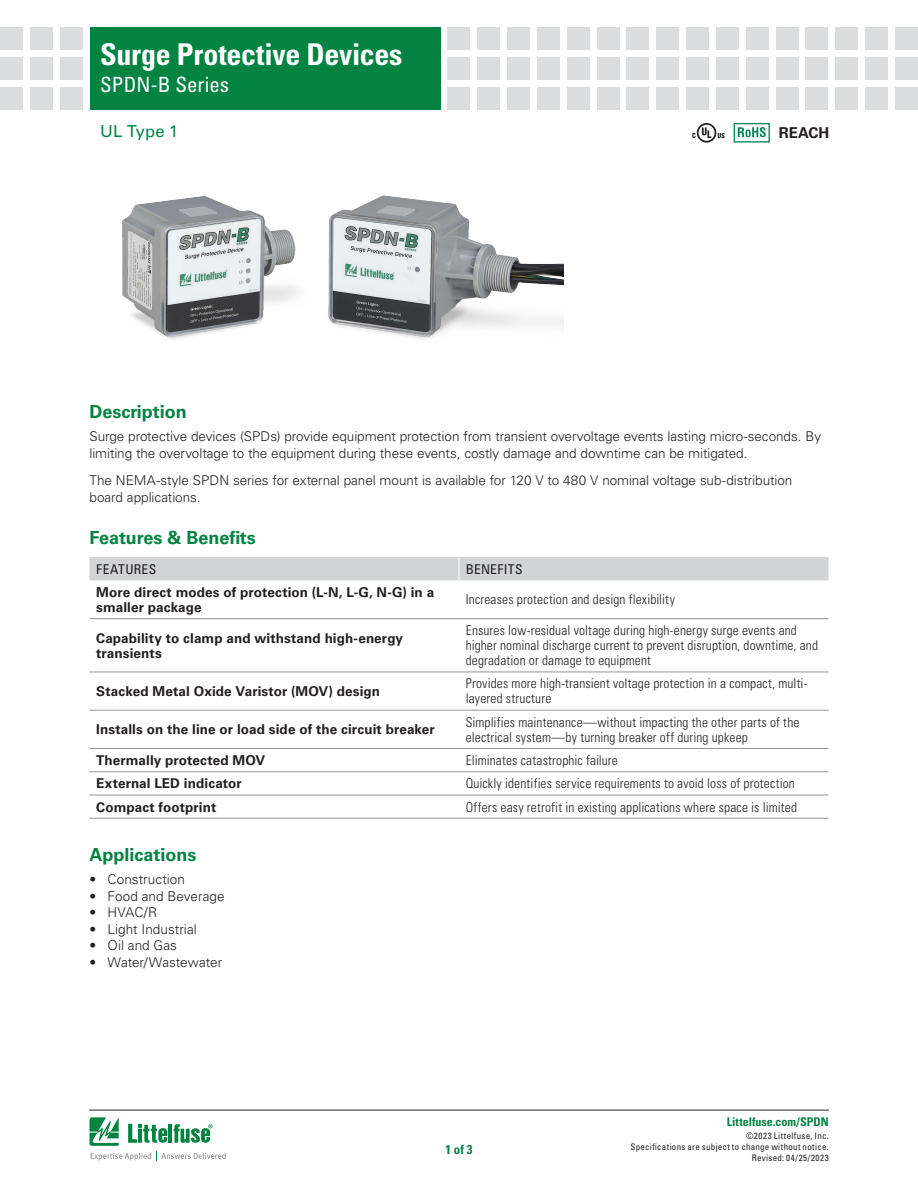
<style>
.page{position:relative;width:918px;height:1188px;background:#fff}
.page>*{position:absolute;margin:0;border:0;box-sizing:border-box;transform-origin:0 0}
.t1{font:700 condensed 30px "Univers LT Std";letter-spacing:-.01em;color:#fff}
.t2{font:condensed 21px "Univers LT Std";color:#fff}
.FACTS_HEAD{font:700 18px "Univers LT Std";color:#028342}
.PRODUCT_SUBHEAD{font:16.5px "Univers LT Std";color:#028342}
.Subhead_1{font:700 15px "Univers LT Std";color:#231f20}
.Benefit_column_text{font:300 condensed 13.5px/15px "Univers LT Std";letter-spacing:.01em;color:#231f20}
.Body_1{font:300 13.5px/16.5px "Univers LT Std";letter-spacing:-.005em;color:#231f20}
.Feature_column_text{font:700 13.5px/15px "Univers LT Std";letter-spacing:.01em;color:#231f20}
.F___B_header_text{font:condensed 13.5px "Univers LT Std";letter-spacing:.025em;color:#231f20}
.t3{font:700 condensed 12.75px "Univers LT Std";color:#028342}
.t4{font:700 condensed 12px "Univers LT Std";letter-spacing:.005em;color:#028342}
.t5{font:condensed 9px/10.8px "Univers LT Std";letter-spacing:.03em;color:#231f20;text-align:right}
</style>
<div class="page">
<hr style="left:89px;top:1110px;width:740px;height:1px;background:#231f20">
<div style="left:90px;top:27px;width:351px;height:82px;background:#028342"></div>
<div style="left:60px;top:27px;width:23px;height:23px;background:#dcddde"></div>
<div style="left:60px;top:57px;width:23px;height:23px;background:#dcddde"></div>
<div style="left:60px;top:87px;width:23px;height:22px;background:#dcddde"></div>
<div style="left:30px;top:27px;width:23px;height:23px;background:#dcddde"></div>
<div style="left:30px;top:57px;width:23px;height:23px;background:#dcddde"></div>
<div style="left:30px;top:87px;width:23px;height:22px;background:#dcddde"></div>
<div style="left:0;top:27px;width:23px;height:23px;background:#dcddde"></div>
<div style="left:0;top:57px;width:23px;height:23px;background:#dcddde"></div>
<div style="left:0;top:87px;width:23px;height:22px;background:#dcddde"></div>
<div style="left:448px;top:27px;width:22px;height:23px;background:#dcddde"></div>
<div style="left:448px;top:57px;width:22px;height:23px;background:#dcddde"></div>
<div style="left:448px;top:87px;width:22px;height:22px;background:#dcddde"></div>
<div style="left:477px;top:27px;width:23px;height:23px;background:#dcddde"></div>
<div style="left:477px;top:57px;width:23px;height:23px;background:#dcddde"></div>
<div style="left:477px;top:87px;width:23px;height:22px;background:#dcddde"></div>
<div style="left:507px;top:27px;width:23px;height:23px;background:#dcddde"></div>
<div style="left:507px;top:57px;width:23px;height:23px;background:#dcddde"></div>
<div style="left:507px;top:87px;width:23px;height:22px;background:#dcddde"></div>
<div style="left:537px;top:27px;width:23px;height:23px;background:#dcddde"></div>
<div style="left:537px;top:57px;width:23px;height:23px;background:#dcddde"></div>
<div style="left:537px;top:87px;width:23px;height:22px;background:#dcddde"></div>
<div style="left:567px;top:27px;width:23px;height:23px;background:#dcddde"></div>
<div style="left:567px;top:57px;width:23px;height:23px;background:#dcddde"></div>
<div style="left:567px;top:87px;width:23px;height:22px;background:#dcddde"></div>
<div style="left:597px;top:27px;width:23px;height:23px;background:#dcddde"></div>
<div style="left:597px;top:57px;width:23px;height:23px;background:#dcddde"></div>
<div style="left:597px;top:87px;width:23px;height:22px;background:#dcddde"></div>
<div style="left:627px;top:27px;width:22px;height:23px;background:#dcddde"></div>
<div style="left:627px;top:57px;width:22px;height:23px;background:#dcddde"></div>
<div style="left:627px;top:87px;width:22px;height:22px;background:#dcddde"></div>
<div style="left:656px;top:27px;width:23px;height:23px;background:#dcddde"></div>
<div style="left:656px;top:57px;width:23px;height:23px;background:#dcddde"></div>
<div style="left:656px;top:87px;width:23px;height:22px;background:#dcddde"></div>
<div style="left:686px;top:27px;width:23px;height:23px;background:#dcddde"></div>
<div style="left:686px;top:57px;width:23px;height:23px;background:#dcddde"></div>
<div style="left:686px;top:87px;width:23px;height:22px;background:#dcddde"></div>
<div style="left:716px;top:27px;width:23px;height:23px;background:#dcddde"></div>
<div style="left:716px;top:57px;width:23px;height:23px;background:#dcddde"></div>
<div style="left:716px;top:87px;width:23px;height:22px;background:#dcddde"></div>
<div style="left:746px;top:27px;width:23px;height:23px;background:#dcddde"></div>
<div style="left:746px;top:57px;width:23px;height:23px;background:#dcddde"></div>
<div style="left:746px;top:87px;width:23px;height:22px;background:#dcddde"></div>
<div style="left:805px;top:27px;width:23px;height:23px;background:#dcddde"></div>
<div style="left:805px;top:57px;width:23px;height:23px;background:#dcddde"></div>
<div style="left:805px;top:87px;width:23px;height:22px;background:#dcddde"></div>
<div style="left:776px;top:27px;width:22px;height:23px;background:#dcddde"></div>
<div style="left:776px;top:57px;width:22px;height:23px;background:#dcddde"></div>
<div style="left:776px;top:87px;width:22px;height:22px;background:#dcddde"></div>
<div style="left:835px;top:27px;width:23px;height:23px;background:#dcddde"></div>
<div style="left:835px;top:57px;width:23px;height:23px;background:#dcddde"></div>
<div style="left:835px;top:87px;width:23px;height:22px;background:#dcddde"></div>
<div style="left:865px;top:27px;width:23px;height:23px;background:#dcddde"></div>
<div style="left:865px;top:57px;width:23px;height:23px;background:#dcddde"></div>
<div style="left:865px;top:87px;width:23px;height:22px;background:#dcddde"></div>
<div style="left:895px;top:27px;width:23px;height:23px;background:#dcddde"></div>
<div style="left:895px;top:57px;width:23px;height:23px;background:#dcddde"></div>
<div style="left:895px;top:87px;width:23px;height:22px;background:#dcddde"></div>
<svg style="left:90px;top:1117px;width:136px;height:44px"></svg>
<div style="left:90px;top:557px;width:738px;height:23px;background:#d1d3d4"></div>
<hr style="left:90px;top:618px;width:369px;height:1px;background:#939598">
<hr style="left:459px;top:618px;width:369px;height:1px;background:#939598">
<hr style="left:90px;top:672px;width:369px;height:1px;background:#939598">
<hr style="left:459px;top:672px;width:369px;height:1px;background:#939598">
<hr style="left:90px;top:710px;width:369px;height:1px;background:#939598">
<hr style="left:459px;top:710px;width:369px;height:1px;background:#939598">
<hr style="left:90px;top:748px;width:369px;height:1px;background:#939598">
<hr style="left:459px;top:748px;width:369px;height:1px;background:#939598">
<hr style="left:90px;top:771px;width:369px;height:1px;background:#939598">
<hr style="left:459px;top:771px;width:369px;height:1px;background:#939598">
<hr style="left:90px;top:795px;width:369px;height:1px;background:#939598">
<hr style="left:459px;top:795px;width:369px;height:1px;background:#939598">
<hr style="left:90px;top:818px;width:369px;height:1px;background:#939598">
<hr style="left:459px;top:818px;width:369px;height:1px;background:#939598">
<img style="left:122px;top:195px;width:442px;height:145px">
<svg style="left:692px;top:123px;width:33px;height:20px"></svg>
<svg style="left:738px;top:127px;width:28px;height:10px"></svg>
<div style="left:734px;top:123px;width:36px;height:20px;border:1px solid #008752"></div>
<h1 class="t1" style="left:100px;top:36px;width:304px">Surge Protective Devices</h1>
<h2 class="t2" style="left:100px;top:71px;width:130px">SPDN-B Series</h2>
<p class="PRODUCT_SUBHEAD" style="left:100px;top:122px;width:80px">UL Type 1</p>
<p class="Subhead_1" style="left:779px;top:124px;width:52px">REACH</p>
<p class="FACTS_HEAD" style="left:90px;top:401px;width:99px">Description</p>
<p class="Body_1" style="left:90px;top:428px;width:733px">Surge protective devices (SPDs) provide equipment protection from transient overvoltage events lasting micro-seconds. By limiting the overvoltage to the equipment during these events, costly damage and downtime can be mitigated.</p>
<p class="Body_1" style="left:90px;top:472px;width:704px">The NEMA-style SPDN series for external panel mount is available for 120 V to 480 V nominal voltage sub-distribution board applications.</p>
<p class="FACTS_HEAD" style="left:90px;top:527px;width:168px">Features &amp; Benefits</p>
<p class="F___B_header_text" style="left:96px;top:560px;width:61px">FEATURES</p>
<p class="F___B_header_text" style="left:466px;top:560px;width:58px">BENEFITS</p>
<p class="Feature_column_text" style="left:96px;top:585px;width:340px">More direct modes of protection (L-N, L-G, N-G) in a smaller package</p>
<p class="Benefit_column_text" style="left:466px;top:592px;width:211px">Increases protection and design flexibility</p>
<p class="Feature_column_text" style="left:96px;top:631px;width:308px">Capability to clamp and withstand high-energy transients</p>
<p class="Benefit_column_text" style="left:466px;top:623px;width:354px">Ensures low-residual voltage during high-energy surge events and higher nominal discharge current to prevent disruption, downtime, and degradation or damage to equipment</p>
<p class="Feature_column_text" style="left:96px;top:684px;width:285px">Stacked Metal Oxide Varistor (MOV) design</p>
<p class="Benefit_column_text" style="left:466px;top:676px;width:343px">Provides more high-transient voltage protection in a compact, multi&shy;layered structure</p>
<p class="Feature_column_text" style="left:96px;top:722px;width:340px">Installs on the line or load side of the circuit breaker</p>
<p class="Benefit_column_text" style="left:466px;top:714px;width:335px">Simplifies maintenance—without impacting the other parts of the electrical system—by turning breaker off during upkeep</p>
<p class="Feature_column_text" style="left:96px;top:753px;width:171px">Thermally protected MOV</p>
<p class="Benefit_column_text" style="left:466px;top:753px;width:154px">Eliminates catastrophic failure</p>
<p class="Feature_column_text" style="left:96px;top:776px;width:147px">External LED indicator</p>
<p class="Benefit_column_text" style="left:466px;top:776px;width:331px">Quickly identifies service requirements to avoid loss of protection</p>
<p class="Feature_column_text" style="left:96px;top:799px;width:122px">Compact footprint</p>
<p class="Benefit_column_text" style="left:466px;top:799px;width:333px">Offers easy retrofit in existing applications where space is limited</p>
<p class="FACTS_HEAD" style="left:90px;top:844px;width:109px">Applications</p>
<p class="Body_1" style="left:90px;top:871px;width:97px">• Construction</p>
<p class="Body_1" style="left:90px;top:888px;width:137px">• Food and Beverage</p>
<p class="Body_1" style="left:90px;top:904px;width:69px">• HVAC/R</p>
<p class="Body_1" style="left:90px;top:921px;width:109px">• Light Industrial</p>
<p class="Body_1" style="left:90px;top:937px;width:89px">• Oil and Gas</p>
<p class="Body_1" style="left:90px;top:954px;width:134px">• Water/Wastewater</p>
<p class="t3" style="left:445px;top:1142px;width:29px">1 of 3</p>
<p class="t4" style="left:727px;top:1115px;width:104px">Littelfuse.com/SPDN</p>
<p class="t5" style="left:631px;top:1131px;width:200px">©2023 Littelfuse, Inc.<br>Specifications are subject to change without notice.<br>Revised: 04/25/2023</p>
</div>
